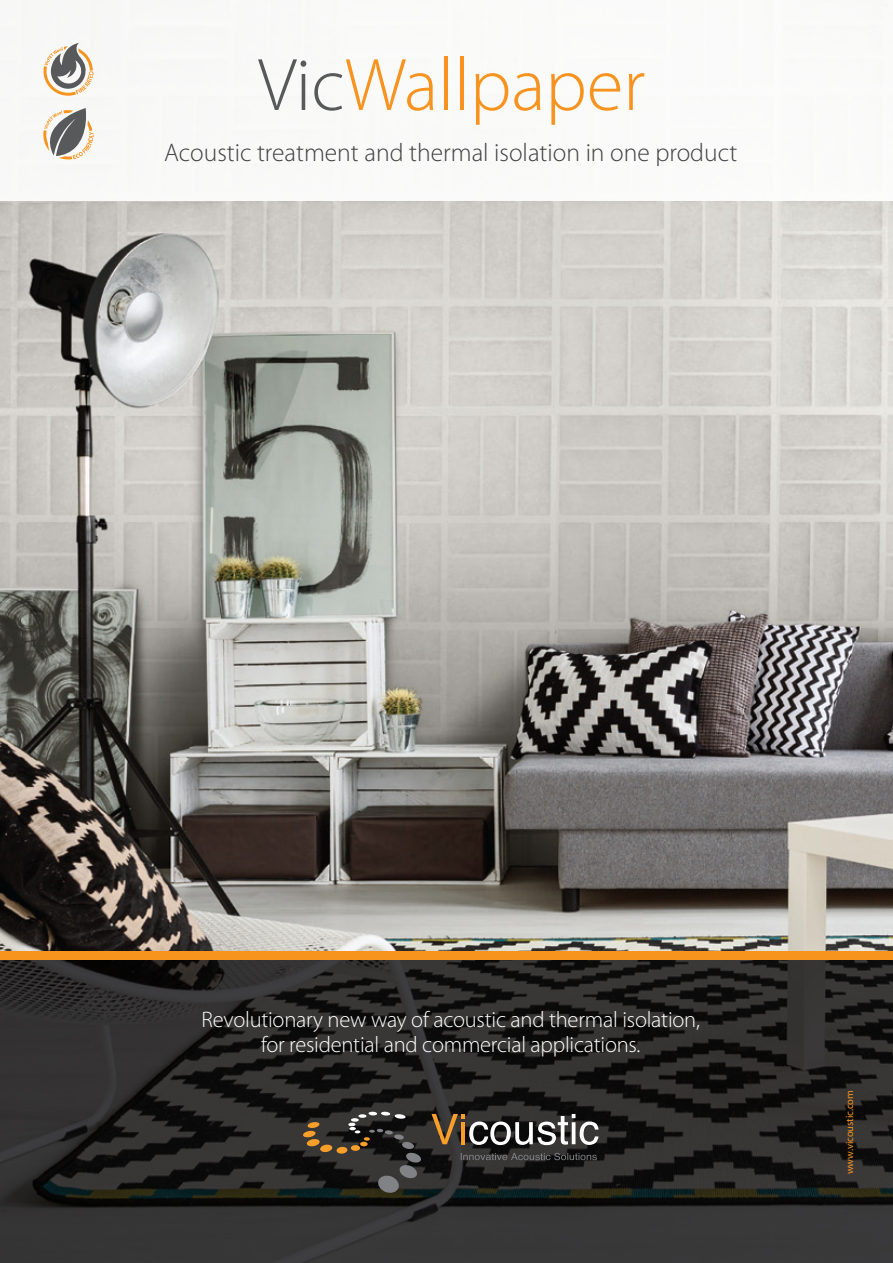
<style>
.page{position:relative;width:893px;height:1263px;background:#fff}
.page>*{position:absolute;margin:0;border:0;box-sizing:border-box;transform-origin:0 0}
.t1{font:300 75px "Myriad Pro";color:#f7931e}
.t2{font:300 25.5px "Myriad Pro";color:#414042}
.t3{font:300 22.5px/25.5px "Myriad Pro";letter-spacing:-.01em;color:#fff;text-align:center}
.t4{font:10.5px "Myriad Pro";letter-spacing:-.005em;color:#f7941e}
.s1{color:#58595b}
</style>
<div class="page">
<img style="left:0;top:201px;width:893px;height:750px">
<svg style="left:0;top:960px;width:893px;height:303px;background:#282827"></svg>
<svg style="left:348px;top:1111px;width:74px;height:83px;background:#363534"></svg>
<div style="left:351px;top:1145px;width:9px;height:6px;background:#f99e28;border-radius:50%"></div>
<svg style="left:336px;top:1146px;width:12px;height:8px"></svg>
<svg style="left:303px;top:1122px;width:29px;height:30px"></svg>
<svg style="left:431px;top:1114px;width:167px;height:31px"></svg>
<svg style="left:461px;top:1153px;width:136px;height:7px"></svg>
<div style="left:0;top:951px;width:893px;height:9px;background:#f7941e"></div>
<svg style="left:43px;top:108px;width:51px;height:51px"></svg>
<svg style="left:43px;top:43px;width:50px;height:53px"></svg>
<h1 class="t1" style="left:258px;top:40px;width:389px"><span class="s1">Vic</span>Wallpaper</h1>
<p class="t2" style="left:164px;top:137px;width:574px">Acoustic treatment and thermal isolation in one product</p>
<p class="t3" style="left:202px;top:1006px;width:500px">Revolutionary new way of acoustic and thermal isolation, for residential and commercial applications.</p>
<p class="t4" style="left:843px;top:1174px;width:86px;rotate:-90deg">www.vicoustic.com</p>
</div>
